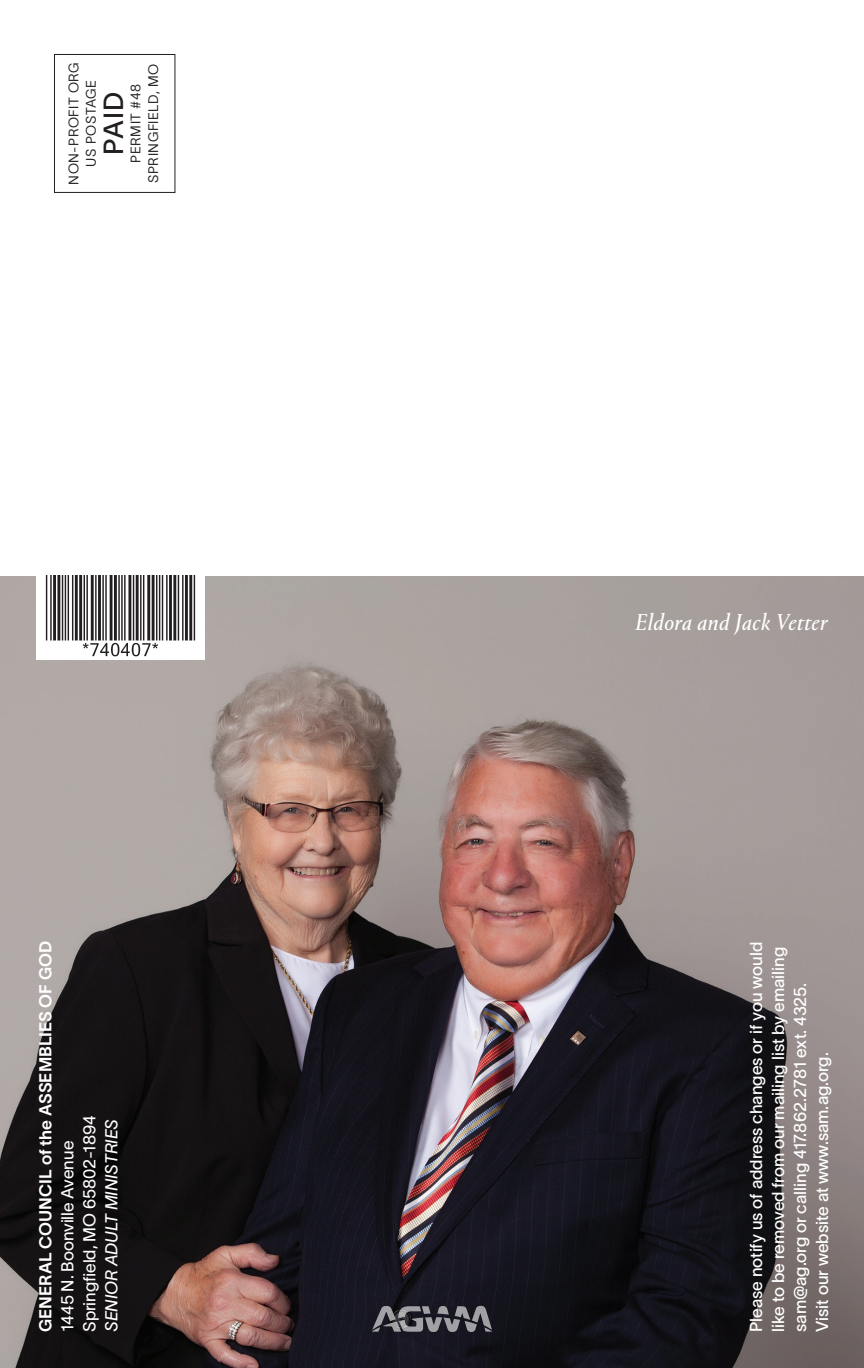
<style>
.page{position:relative;width:864px;height:1368px;background:#fff}
.page>*{position:absolute;margin:0;border:0;box-sizing:border-box;transform-origin:0 0}
.t1{font:27.2px "TWK Lausanne 400";color:#231f20}
.t2{font:italic 24px "Portrait Regular 2";letter-spacing:.02em;color:#fff}
.t3{font:17px/22px "TWK Lausanne 400";color:#fff}
.t4{font:17px "TWK Lausanne 350";color:#fff}
.t5{font:17px "TWK Lausanne 650";color:#fff}
.t6{font:italic 17px "TWK Lausanne 350";letter-spacing:-.005em;color:#fff}
.t7{font:13.6px "TWK Lausanne 250";letter-spacing:.04em;color:#231f20}
</style>
<div class="page">
<img style="left:0;top:576px;width:864px;height:792px">
<div style="left:54px;top:54px;width:121px;height:139px;border:1px solid #231f20"></div>
<img style="left:36px;top:576px;width:169px;height:84px">
<svg style="left:372px;top:1306px;width:120px;height:26px"></svg>
<p class="t7" style="left:64px;top:185px;width:124px;rotate:-90deg">NON-PROFIT ORG</p>
<p class="t7" style="left:144px;top:183px;width:120px;rotate:-90deg">SPRINGFIELD, MO</p>
<p class="t7" style="left:82px;top:167px;width:88px;rotate:-90deg">US POSTAGE</p>
<p class="t1" style="left:94px;top:155px;width:64px;rotate:-90deg">PAID</p>
<p class="t7" style="left:126px;top:163px;width:80px;rotate:-90deg">PERMIT #48</p>
<p class="t5" style="left:34px;top:1332px;width:393px;rotate:-90deg">GENERAL COUNCIL of the ASSEMBLIES OF GOD</p>
<p class="t4" style="left:55px;top:1332px;width:193px;rotate:-90deg">1445 N. Boonville Avenue</p>
<p class="t4" style="left:77px;top:1332px;width:218px;rotate:-90deg">Springfield, MO 65802-1894</p>
<p class="t6" style="left:99px;top:1332px;width:214px;rotate:-90deg">SENIOR ADULT MINISTRIES</p>
<p class="t2" style="left:635px;top:605px;width:194px">Eldora and Jack Vetter</p>
<p class="t3" style="left:744px;top:1332px;width:391px;rotate:-90deg">Please notify us of address changes or if you would like to be removed from our mailing list by emailing sam@ag.org or calling 417.862.2781 ext. 4325.<br>Visit our website at www.sam.ag.org.</p>
</div>
